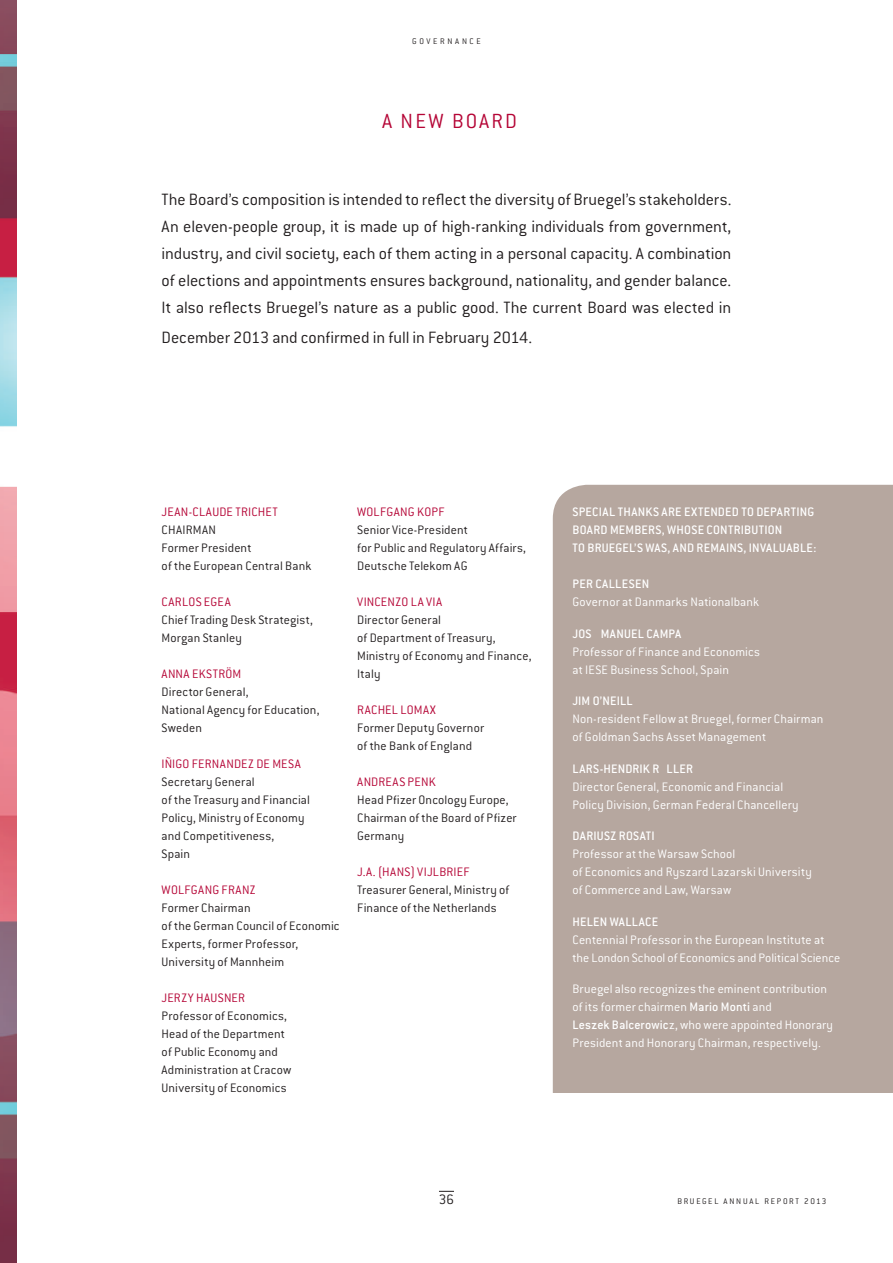
<style>
.page{position:relative;width:893px;height:1263px;background:#fff}
.page>*{position:absolute;margin:0;border:0;box-sizing:border-box;transform-origin:0 0}
.t1{font:300 22.5px "Conduit ITC";letter-spacing:.1em;color:#b50536}
.t2{font:300 18px/27px "Conduit ITC";letter-spacing:-.005em;color:#231f20;text-align:justify}
.t3{font:300 15px "Conduit ITC";color:#231f20}
.t4{font:300 13.5px/18px "Conduit ITC";letter-spacing:.01em;color:#231f20}
.t5{font:300 13.5px/18px "Conduit ITC";letter-spacing:.01em;color:#fff}
.t6{font:500 13.5px/18px "Conduit ITC";letter-spacing:.02em;color:#fff}
.t7{font:300 13.5px "Conduit ITC";letter-spacing:.025em;color:#b50536}
.t8{font:300 9px "Conduit ITC";letter-spacing:.2em;color:#231f20}
.t9{font:300 9px "Conduit ITC";letter-spacing:.3em;color:#231f20}
.s1{font-weight:500}
</style>
<div class="page">
<svg style="left:439px;top:1191px;width:15px;height:1px"></svg>
<img style="left:0;top:0;width:17px;height:1263px">
<div style="left:553px;top:485px;width:340px;height:608px;background:#b6a79f"></div>
<p class="t9" style="left:412px;top:37px;width:70px">GOVERNANCE</p>
<h1 class="t1" style="left:382px;top:108px;width:136px">A NEW BOARD</h1>
<p class="t2" style="left:162px;top:186px;width:571px">The Board’s composition is intended to reflect the diversity of Bruegel’s stakeholders.<br>An eleven-people group, it is made up of high-ranking individuals from government, industry, and civil society, each of them acting in a personal capacity. A combination of elections and appointments ensures background, nationality, and gender balance.<br>It also reflects Bruegel’s nature as a public good. The current Board was elected in</p>
<h2 class="t2" style="left:162px;top:324px;width:372px">December 2013 and confirmed in full in February 2014.</h2>
<p class="t7" style="left:162px;top:505px;width:118px">JEAN-CLAUDE TRICHET</p>
<p class="t4" style="left:162px;top:521px;width:151px">CHAIRMAN<br>Former President<br>of the European Central Bank</p>
<p class="t7" style="left:162px;top:595px;width:71px">CARLOS EGEA</p>
<p class="t4" style="left:162px;top:611px;width:153px">Chief Trading Desk Strategist,<br>Morgan Stanley</p>
<p class="t7" style="left:162px;top:667px;width:81px">ANNA EKSTRÖM</p>
<p class="t4" style="left:162px;top:683px;width:159px">Director General,<br>National Agency for Education,<br>Sweden</p>
<p class="t7" style="left:162px;top:757px;width:141px">IÑIGO FERNANDEZ DE MESA</p>
<p class="t4" style="left:162px;top:773px;width:150px">Secretary General<br>of the Treasury and Financial<br>Policy, Ministry of Economy and Competitiveness,<br>Spain</p>
<p class="t7" style="left:162px;top:883px;width:96px">WOLFGANG FRANZ</p>
<p class="t4" style="left:162px;top:899px;width:180px">Former Chairman<br>of the German Council of Economic<br>Experts, former Professor,<br>University of Mannheim</p>
<p class="t7" style="left:162px;top:991px;width:85px">JERZY HAUSNER</p>
<p class="t4" style="left:162px;top:1007px;width:131px">Professor of Economics,<br>Head of the Department of Public Economy and<br>Administration at Cracow<br>University of Economics</p>
<p class="t7" style="left:357px;top:505px;width:89px">WOLFGANG KOPF</p>
<p class="t4" style="left:357px;top:521px;width:170px">Senior Vice-President<br>for Public and Regulatory Affairs,<br>Deutsche Telekom AG</p>
<p class="t7" style="left:357px;top:595px;width:86px">VINCENZO LA VIA</p>
<p class="t4" style="left:357px;top:611px;width:176px">Director General<br>of Department of Treasury,<br>Ministry of Economy and Finance,<br>Italy</p>
<p class="t7" style="left:357px;top:703px;width:80px">RACHEL LOMAX</p>
<p class="t4" style="left:357px;top:719px;width:128px">Former Deputy Governor of the Bank of England</p>
<p class="t7" style="left:357px;top:775px;width:80px">ANDREAS PENK</p>
<p class="t4" style="left:357px;top:791px;width:161px">Head Pfizer Oncology Europe,<br>Chairman of the Board of Pfizer<br>Germany</p>
<p class="t7" style="left:357px;top:865px;width:114px">J.A. (HANS) VIJLBRIEF</p>
<p class="t4" style="left:357px;top:881px;width:154px">Treasurer‐General, Ministry of<br>Finance of the Netherlands</p>
<p class="t6" style="left:572px;top:503px;width:245px">SPECIAL THANKS ARE EXTENDED TO DEPARTING<br>BOARD MEMBERS, WHOSE CONTRIBUTION<br>TO BRUEGEL’S WAS, AND REMAINS, INVALUABLE:</p>
<p class="t6" style="left:572px;top:575px;width:78px">PER CALLESEN</p>
<p class="t5" style="left:572px;top:593px;width:188px">Governor at Danmarks Nationalbank</p>
<p class="t6" style="left:572px;top:624px;width:110px">JOSÉ MANUEL CAMPA</p>
<p class="t5" style="left:572px;top:643px;width:189px">Professor of Finance and Economics at IESE Business School, Spain</p>
<p class="t6" style="left:572px;top:692px;width:62px">JIM O’NEILL</p>
<p class="t5" style="left:572px;top:710px;width:252px">Non-resident Fellow at Bruegel, former Chairman of Goldman Sachs Asset Management</p>
<p class="t6" style="left:572px;top:759px;width:122px">LARS-HENDRIK RÖLLER</p>
<p class="t5" style="left:572px;top:778px;width:228px">Director General, Economic and Financial<br>Policy Division, German Federal Chancellery</p>
<p class="t6" style="left:572px;top:827px;width:84px">DARIUSZ ROSATI</p>
<p class="t5" style="left:572px;top:845px;width:241px">Professor at the Warsaw School<br>of Economics and Ryszard Lazarski University of Commerce and Law, Warsaw</p>
<p class="t6" style="left:572px;top:912px;width:87px">HELEN WALLACE</p>
<p class="t5" style="left:572px;top:931px;width:269px">Centennial Professor in the European Institute at the London School of Economics and Political Science</p>
<p class="t5" style="left:572px;top:980px;width:262px">Bruegel also recognizes the eminent contribution of its former chairmen <span class="s1">Mario Monti</span> and<br><span class="s1">Leszek Balcerowic</span>z, who were appointed Honorary President and Honorary Chairman, respectively.</p>
<p class="t3" style="left:439px;top:1191px;width:17px">36</p>
<p class="t8" style="left:677px;top:1196px;width:150px">BRUEGEL ANNUAL REPORT 2013</p>
</div>
